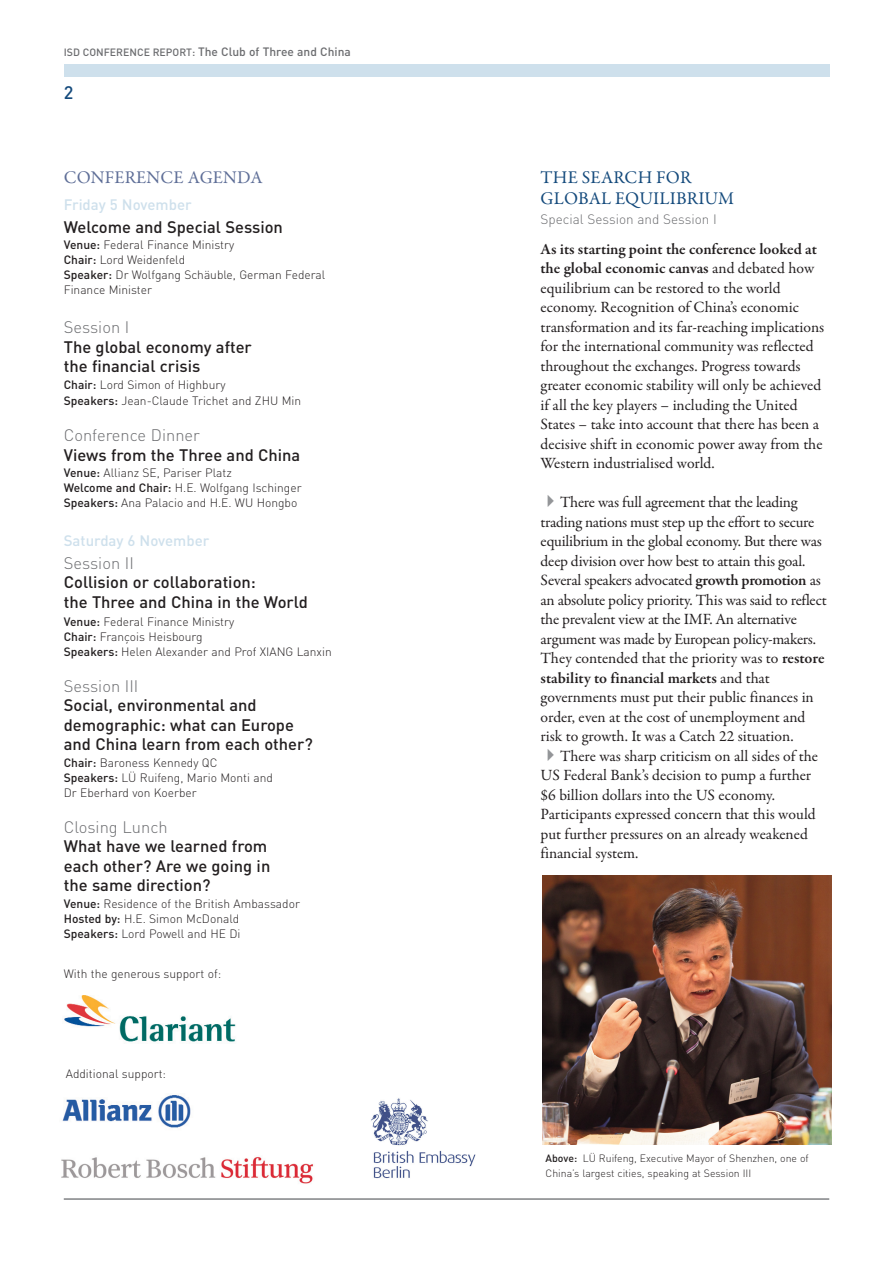
<style>
.page{position:relative;width:893px;height:1263px;background:#fff}
.page>*{position:absolute;margin:0;border:0;box-sizing:border-box;transform-origin:0 0}
.t1{font:18px/21px "Garamond Premr Pro";letter-spacing:.01em;color:#144a7c}
.t2{font:18px "Garamond Premr Pro";letter-spacing:.005em;color:#5e6e97}
.t3{font:500 18px "DIN";color:#144a7c}
.t4{font:500 16.5px/19.5px "DIN";color:#231f20}
.t5{font:300 16.5px "DIN";color:#6c6d70}
.t6{font:15.75px/19.5px "Garamond Premr Pro";letter-spacing:-.005em;color:#231f20}
.t7{font:500 15px "DIN";color:#cee0ec}
.t8{font:300 13.5px "DIN";color:#6c6d70}
.t9{font:300 12px/15px "DIN";color:#231f20}
.t10{font:500 12px "DIN";color:#6c6d70}
.t11{font:300 10.5px/15px "DIN";color:#231f20}
.s1{font-size:10.5px}
.s2{font-weight:500}
.s3{font-weight:600}
.s4{color:#939598}
</style>
<div class="page">
<div style="left:64px;top:64px;width:765px;height:13px;background:#cee0ec"></div>
<hr style="left:64px;top:1198px;width:765px;height:2px;background:#808285">
<img style="left:543px;top:876px;width:288px;height:269px">
<img style="left:62px;top:1095px;width:129px;height:33px">
<img style="left:371px;top:1098px;width:105px;height:81px">
<img style="left:61px;top:1157px;width:252px;height:27px">
<img style="left:64px;top:995px;width:172px;height:47px">
<p class="t10" style="left:64px;top:47px;width:289px"><span class="s1">ISD CONFERENCE REPORT:</span> The Club of Three and China</p>
<p class="t3" style="left:64px;top:86px;width:11px">2</p>
<p class="t2" style="left:64px;top:170px;width:200px">CONFERENCE AGENDA</p>
<p class="t7" style="left:64px;top:199px;width:129px">Friday 5 November</p>
<p class="t4" style="left:64px;top:219px;width:221px">Welcome and Special Session</p>
<p class="t9" style="left:64px;top:239px;width:263px"><span class="s2">Venue:</span> Federal Finance Ministry<br><span class="s2">Chair:</span> Lord Weidenfeld<br><span class="s2">Speaker:</span> Dr Wolfgang Schäuble, German Federal<br>Finance Minister</p>
<p class="t5" style="left:64px;top:321px;width:67px">Session I</p>
<p class="t4" style="left:64px;top:339px;width:190px">The global economy after the financial crisis</p>
<p class="t9" style="left:64px;top:378px;width:239px;line-height:16.5px"><span class="s2">Chair:</span> Lord Simon of Highbury<br><span class="s2">Speakers:</span> Jean-Claude Trichet and ZHU Min</p>
<p class="t5" style="left:64px;top:429px;width:138px">Conference Dinner</p>
<p class="t4" style="left:64px;top:447px;width:238px">Views from the Three and China</p>
<p class="t9" style="left:64px;top:467px;width:239px"><span class="s2">Venue:</span> Allianz SE, Pariser Platz<br><span class="s2">Welcome and Chair:</span> H.E. Wolfgang Ischinger<br><span class="s2">Speakers:</span> Ana Palacio and H.E. WU Hongbo</p>
<p class="t7" style="left:64px;top:535px;width:147px">Saturday 6 November</p>
<p class="t5" style="left:64px;top:557px;width:72px">Session II</p>
<p class="t4" style="left:64px;top:574px;width:246px">Collision or collaboration:<br>the Three and China in the World</p>
<p class="t9" style="left:64px;top:615px;width:269px"><span class="s2">Venue:</span> Federal Finance Ministry<br><span class="s2">Chair:</span> François Heisbourg<br><span class="s2">Speakers:</span> Helen Alexander and Prof XIANG Lanxin</p>
<p class="t5" style="left:64px;top:680px;width:76px">Session III</p>
<p class="t4" style="left:64px;top:697px;width:251px">Social, environmental and demographic: what can Europe and China learn from each other?</p>
<p class="t9" style="left:64px;top:756px;width:211px"><span class="s2">Chair:</span> Baroness Kennedy QC<br><span class="s2">Speakers:</span> LÜ Ruifeng, Mario Monti and<br>Dr Eberhard von Koerber</p>
<p class="t5" style="left:64px;top:821px;width:105px">Closing Lunch</p>
<p class="t4" style="left:64px;top:838px;width:208px">What have we learned from each other? Are we going in the same direction?</p>
<p class="t9" style="left:64px;top:897px;width:238px"><span class="s2">Venue:</span> Residence of the British Ambassador<br><span class="s2">Hosted by:</span> H.E. Simon McDonald<br><span class="s2">Speakers:</span> Lord Powell and HE Di</p>
<p class="t9" style="left:64px;top:968px;width:159px">With the generous support of:</p>
<p class="t9" style="left:66px;top:1067px;width:102px">Additional support:</p>
<p class="t1" style="left:540px;top:169px;width:195px">THE SEARCH FOR<br>GLOBAL EQUILIBRIUM</p>
<p class="t8" style="left:540px;top:214px;width:178px">Special Session and Session I</p>
<p class="t6" style="left:540px;top:240px;width:285px"><span class="s3">As its starting point the conference looked at the global economic canvas</span> and debated how equilibrium can be restored to the world economy. Recognition of China’s economic transformation and its far-reaching implications for the international community was reflected throughout the exchanges. Progress towards greater economic stability will only be achieved if all the key players – including the United States – take into account that there has been a decisive shift in economic power away from the Western industrialised world.</p>
<p class="t6" style="left:540px;top:494px;width:288px"><span class="s4">✔</span>There was full agreement that the leading trading nations must step up the effort to secure equilibrium in the global economy. But there was deep division over how best to attain this goal.<br>Several speakers advocated <span class="s3">growth promotion</span> as an absolute policy priority. This was said to reflect the prevalent view at the IMF. An alternative argument was made by European policy-makers.<br>They contended that the priority was to <span class="s3">restore stability to financial markets</span> and that governments must put their public finances in order, even at the cost of unemployment and risk to growth. It was a Catch 22 situation.</p>
<p class="t6" style="left:540px;top:747px;width:279px"><span class="s4">✔</span>There was sharp criticism on all sides of the US Federal Bank’s decision to pump a further $6 billion dollars into the US economy.<br>Participants expressed concern that this would put further pressures on an already weakened financial system.</p>
<p class="t11" style="left:545px;top:1152px;width:265px"><span class="s2">Above:</span> LÜ Ruifeng, Executive Mayor of Shenzhen, one of<br>China’s largest cities, speaking at Session III</p>
</div>
